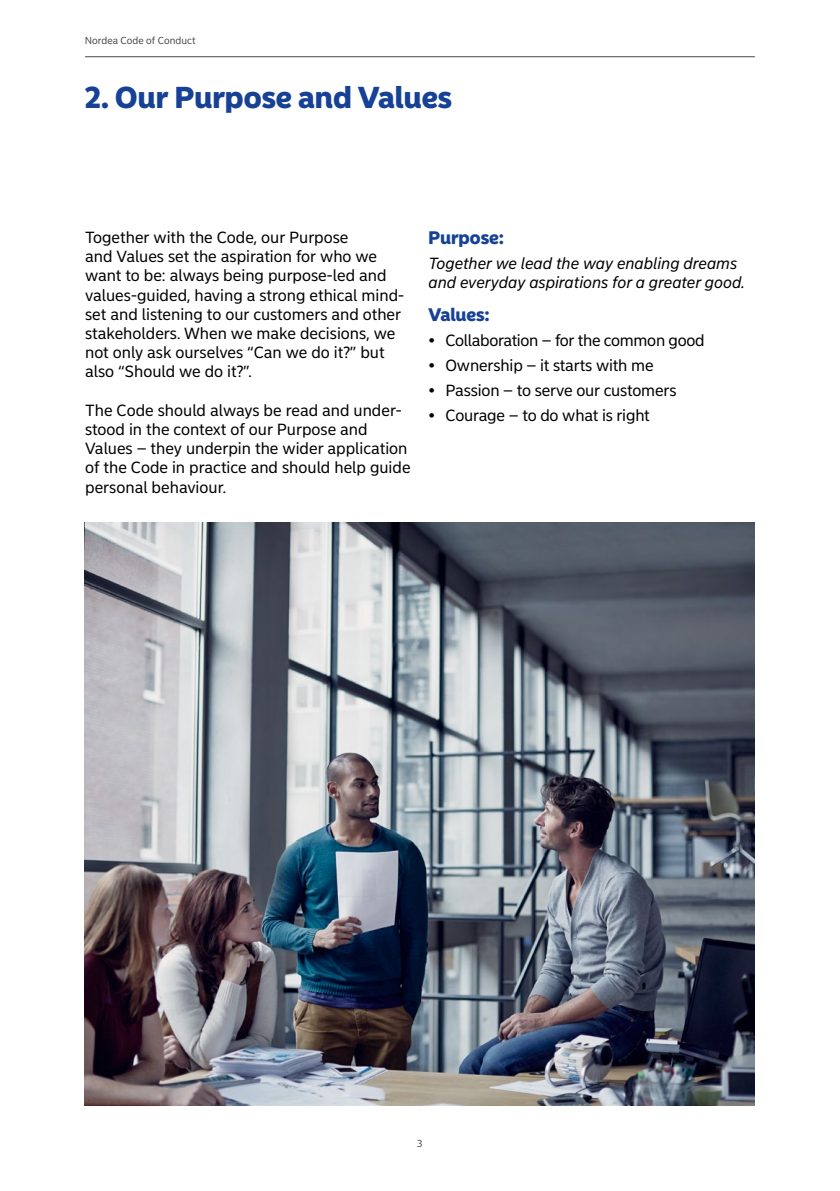
<style>
.page{position:relative;width:840px;height:1191px;background:#fff}
.page>*{position:absolute;margin:0;border:0;box-sizing:border-box;transform-origin:0 0}
.t1{font:900 30px "Nordea Sans Large";color:#164194}
.t2{font:900 18px "Nordea Sans Large";color:#164194}
.t3{font:16px/19.2px "Nordea Sans Small";color:#000}
.t4{font:italic 16px/19.2px "Nordea Sans Small";color:#000}
.t5{font:16px "Nordea Sans Small";letter-spacing:-.02em;color:#000}
.t6{font:10px "Nordea Sans Small";color:#4a4a49}
</style>
<div class="page">
<hr style="left:85px;top:56px;width:669px;height:1px;background:#4a4a49">
<img style="left:85px;top:522px;width:669px;height:584px">
<p class="t6" style="left:85px;top:34px;width:112px">Nordea Code of Conduct</p>
<h2 class="t1" style="left:85px;top:79px;width:368px">2. Our Purpose and Values</h2>
<p class="t3" style="left:85px;top:228px;width:320px">Together with the Code, our Purpose<br>and Values set the aspiration for who we want to be: always being purpose-led and values-guided, having a strong ethical mind&shy;set and listening to our customers and other stakeholders. When we make decisions, we not only ask ourselves “Can we do it?” but also “Should we do it?”.</p>
<p class="t3" style="left:85px;top:401px;width:327px">The Code should always be read and under&shy;stood in the context of our Purpose and Values – they underpin the wider application of the Code in practice and should help guide personal behaviour.</p>
<p class="t2" style="left:428px;top:227px;width:77px">Purpose:</p>
<p class="t4" style="left:428px;top:254px;width:317px">Together we lead the way enabling dreams and everyday aspirations for a greater good.</p>
<p class="t2" style="left:428px;top:304px;width:63px">Values:</p>
<p class="t5" style="left:428px;top:331px;width:277px">• Collaboration – for the common good</p>
<p class="t3" style="left:428px;top:356px;width:226px">• Ownership – it starts with me</p>
<p class="t3" style="left:428px;top:381px;width:249px">• Passion – to serve our customers</p>
<p class="t3" style="left:428px;top:406px;width:223px">• Courage – to do what is right</p>
<p class="t6" style="left:417px;top:1137px;width:7px">3</p>
</div>
